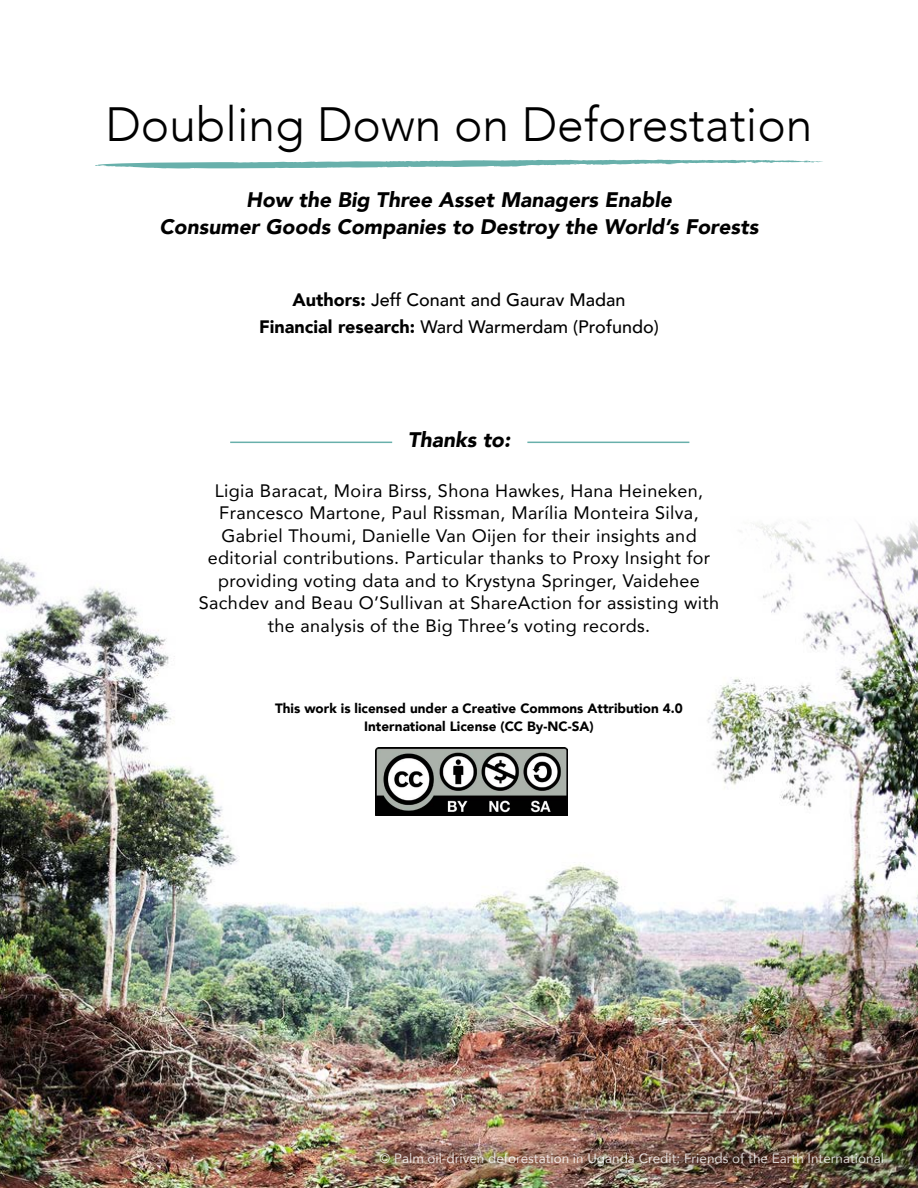
<style>
.page{position:relative;width:918px;height:1188px;background:#fff}
.page>*{position:absolute;margin:0;border:0;box-sizing:border-box;transform-origin:0 0}
.t1{font:300 48px "Avenir";color:#000}
.t2{font:italic 900 21px/27px "Avenir";color:#000;text-align:center}
.t3{font:18px/22.5px "Avenir";letter-spacing:.02em;color:#000;text-align:center}
.t4{font:500 18px/27px "Avenir";color:#000;text-align:center}
.t5{font:900 13.5px/18px "Avenir";color:#000;text-align:center}
.t6{font:13.5px "Avenir";color:#fff}
.s1{font-weight:900}
</style>
<div class="page">
<img style="left:0;top:522px;width:918px;height:666px">
<img style="left:376px;top:748px;width:192px;height:67px">
<svg style="left:95px;top:160px;width:728px;height:9px"></svg>
<hr style="left:230px;top:442px;width:162px;height:1px;background:#68b0ab">
<hr style="left:527px;top:442px;width:162px;height:1px;background:#68b0ab">
<div style="left:362px;top:1135px;width:540px;height:49px;background:#331c08;opacity:.75"></div>
<h1 class="t1" style="left:105px;top:96px;width:709px">Doubling Down on Deforestation</h1>
<p class="t2" style="left:159px;top:186px;width:601px">How the Big Three Asset Managers Enable<br>Consumer Goods Companies to Destroy the World’s Forests</p>
<p class="t4" style="left:259px;top:285px;width:401px"><span class="s1">Authors:</span> Jeff Conant and Gaurav Madan<br><span class="s1">Financial research:</span> Ward Warmerdam (Profundo)</p>
<p class="t2" style="left:408px;top:426px;width:104px">Thanks to:</p>
<p class="t3" style="left:199px;top:478px;width:522px">Ligia Baracat, Moira Birss, Shona Hawkes, Hana Heineken, Francesco Martone, Paul Rissman, Marília Monteira Silva, Gabriel Thoumi, Danielle Van Oijen for their insights and editorial contributions. Particular thanks to Proxy Insight for providing voting data and to Krystyna Springer, Vaidehee Sachdev and Beau O’Sullivan at ShareAction for assisting with the analysis of the Big Three’s voting records.</p>
<p class="t5" style="left:275px;top:699px;width:409px">This work is licensed under a Creative Commons Attribution 4.0<br>International License (CC By-NC-SA)</p>
<p class="t6" style="left:380px;top:1147px;width:506px">© Palm oil-driven deforestation in Uganda Credit: Friends of the Earth International</p>
</div>
